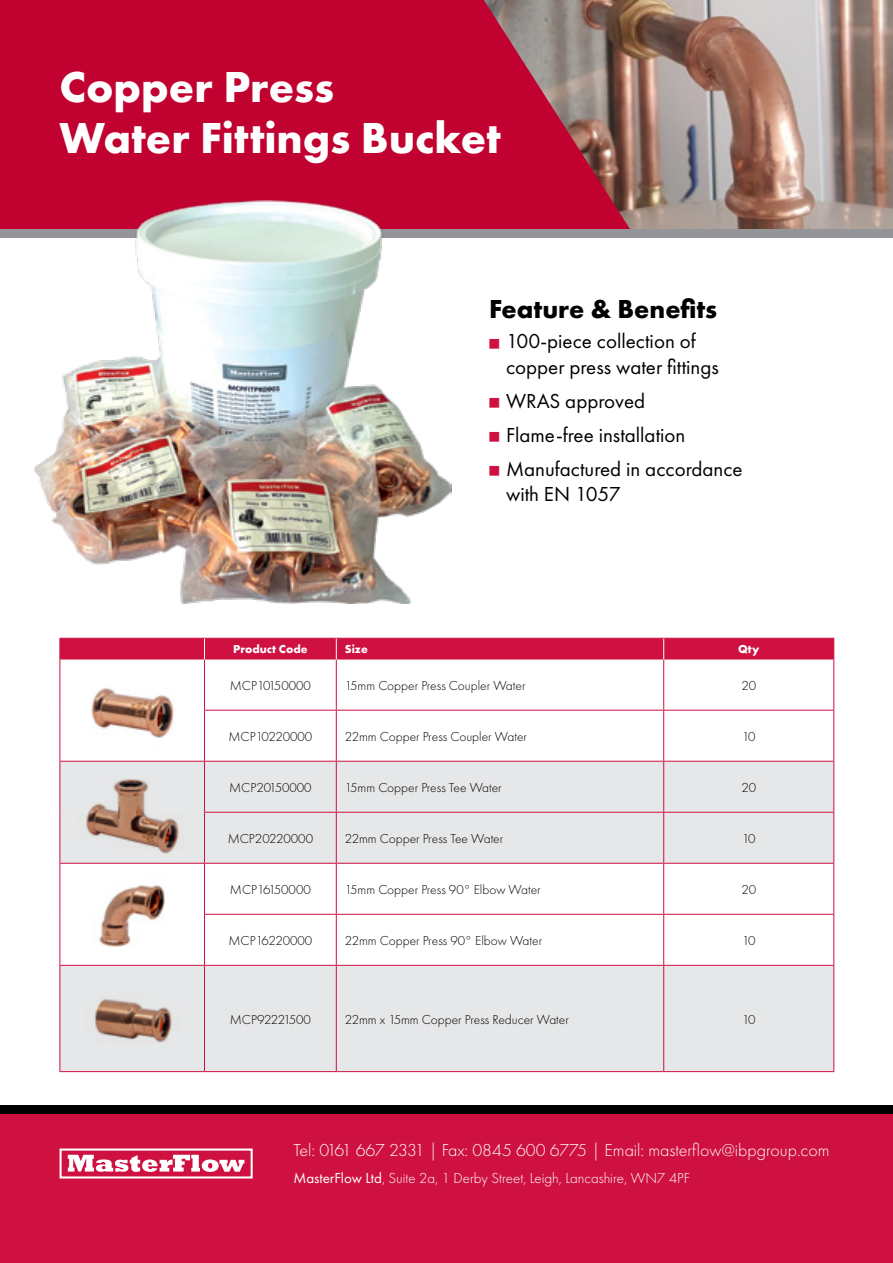
<style>
.page{position:relative;width:893px;height:1263px;background:#fff}
.page>*{position:absolute;margin:0;border:0;box-sizing:border-box;transform-origin:0 0}
.t1{font:700 45px/51px "Futura PT";color:#fff}
.t2{font:700 27px "Futura PT";color:#000}
.t3{font:21px/34px "Futura PT";color:#000}
.t4{font:300 18px "Futura PT";color:#fff}
.t5{font:300 15px "Futura PT";color:#fff}
.t6{font:300 13.5px "Futura PT";color:#000}
.t7{font:300 13.5px "Futura PT";letter-spacing:-.02em;color:#000}
.t8{font:700 12px "Futura PT";color:#fff}
.s1{font-weight:400}
</style>
<div class="page">
<img style="left:630px;top:0;width:263px;height:230px">
<svg style="left:0;top:0;width:630px;height:230px;background:#ba1138"></svg>
<div style="left:0;top:230px;width:893px;height:8px;background:#939598"></div>
<div style="left:0;top:1114px;width:893px;height:149px;background:#ce1141"></div>
<div style="left:60px;top:1148px;width:193px;height:30px;border:2px solid #fff"></div>
<svg style="left:68px;top:1155px;width:176px;height:17px"></svg>
<div style="left:61px;top:762px;width:772px;height:101px;background:#e6e7e8"></div>
<div style="left:205px;top:813px;width:628px;height:50px;background:#e6e7e8"></div>
<div style="left:61px;top:966px;width:772px;height:105px;background:#e6e7e8"></div>
<hr style="left:60px;top:659px;width:1px;height:51px;background:#ce1141">
<hr style="left:204px;top:659px;width:1px;height:51px;background:#ce1141">
<hr style="left:60px;top:710px;width:1px;height:51px;background:#ce1141">
<hr style="left:204px;top:710px;width:1px;height:51px;background:#ce1141">
<hr style="left:60px;top:761px;width:1px;height:51px;background:#ce1141">
<hr style="left:204px;top:761px;width:1px;height:51px;background:#ce1141">
<hr style="left:60px;top:812px;width:1px;height:51px;background:#ce1141">
<hr style="left:204px;top:813px;width:1px;height:50px;background:#ce1141">
<hr style="left:60px;top:864px;width:1px;height:50px;background:#ce1141">
<hr style="left:204px;top:864px;width:1px;height:50px;background:#ce1141">
<hr style="left:60px;top:914px;width:1px;height:51px;background:#ce1141">
<hr style="left:204px;top:915px;width:1px;height:50px;background:#ce1141">
<hr style="left:60px;top:966px;width:1px;height:105px;background:#ce1141">
<hr style="left:204px;top:966px;width:1px;height:105px;background:#ce1141">
<hr style="left:336px;top:659px;width:1px;height:51px;background:#ce1141">
<hr style="left:336px;top:710px;width:1px;height:51px;background:#ce1141">
<hr style="left:336px;top:761px;width:1px;height:51px;background:#ce1141">
<hr style="left:336px;top:813px;width:1px;height:50px;background:#ce1141">
<hr style="left:336px;top:864px;width:1px;height:50px;background:#ce1141">
<hr style="left:336px;top:915px;width:1px;height:50px;background:#ce1141">
<hr style="left:336px;top:966px;width:1px;height:105px;background:#ce1141">
<hr style="left:663px;top:659px;width:1px;height:51px;background:#ce1141">
<hr style="left:663px;top:710px;width:1px;height:51px;background:#ce1141">
<hr style="left:663px;top:761px;width:1px;height:51px;background:#ce1141">
<hr style="left:663px;top:813px;width:1px;height:50px;background:#ce1141">
<hr style="left:663px;top:864px;width:1px;height:50px;background:#ce1141">
<hr style="left:663px;top:915px;width:1px;height:50px;background:#ce1141">
<hr style="left:663px;top:966px;width:1px;height:105px;background:#ce1141">
<hr style="left:833px;top:659px;width:1px;height:51px;background:#ce1141">
<hr style="left:833px;top:710px;width:1px;height:51px;background:#ce1141">
<hr style="left:833px;top:761px;width:1px;height:51px;background:#ce1141">
<hr style="left:833px;top:813px;width:1px;height:50px;background:#ce1141">
<hr style="left:833px;top:864px;width:1px;height:50px;background:#ce1141">
<hr style="left:833px;top:915px;width:1px;height:50px;background:#ce1141">
<hr style="left:833px;top:966px;width:1px;height:105px;background:#ce1141">
<hr style="left:204px;top:710px;width:132px;height:1px;background:#ce1141">
<hr style="left:336px;top:710px;width:328px;height:1px;background:#ce1141">
<hr style="left:664px;top:710px;width:170px;height:1px;background:#ce1141">
<hr style="left:60px;top:761px;width:144px;height:1px;background:#ce1141">
<hr style="left:204px;top:761px;width:132px;height:1px;background:#ce1141">
<hr style="left:336px;top:761px;width:328px;height:1px;background:#ce1141">
<hr style="left:664px;top:761px;width:170px;height:1px;background:#ce1141">
<hr style="left:204px;top:812px;width:132px;height:1px;background:#ce1141">
<hr style="left:336px;top:812px;width:328px;height:1px;background:#ce1141">
<hr style="left:664px;top:812px;width:170px;height:1px;background:#ce1141">
<hr style="left:60px;top:863px;width:144px;height:1px;background:#ce1141">
<hr style="left:204px;top:863px;width:132px;height:1px;background:#ce1141">
<hr style="left:336px;top:863px;width:328px;height:1px;background:#ce1141">
<hr style="left:664px;top:863px;width:170px;height:1px;background:#ce1141">
<hr style="left:204px;top:914px;width:132px;height:1px;background:#ce1141">
<hr style="left:336px;top:914px;width:328px;height:1px;background:#ce1141">
<hr style="left:664px;top:914px;width:170px;height:1px;background:#ce1141">
<hr style="left:60px;top:965px;width:144px;height:1px;background:#ce1141">
<hr style="left:204px;top:965px;width:132px;height:1px;background:#ce1141">
<hr style="left:336px;top:965px;width:328px;height:1px;background:#ce1141">
<hr style="left:664px;top:965px;width:170px;height:1px;background:#ce1141">
<hr style="left:60px;top:1071px;width:144px;height:1px;background:#ce1141">
<hr style="left:204px;top:1071px;width:132px;height:1px;background:#ce1141">
<hr style="left:336px;top:1071px;width:328px;height:1px;background:#ce1141">
<hr style="left:664px;top:1071px;width:170px;height:1px;background:#ce1141">
<div style="left:60px;top:638px;width:774px;height:21px;background:#ce1141"></div>
<img style="left:91px;top:688px;width:83px;height:50px">
<img style="left:76px;top:767px;width:112px;height:90px">
<img style="left:99px;top:885px;width:66px;height:62px">
<img style="left:85px;top:972px;width:94px;height:93px">
<div style="left:0;top:1106px;width:893px;height:8px;background:#000"></div>
<img style="left:34px;top:201px;width:417px;height:403px">
<h1 class="t1" style="left:60px;top:61px;width:443px">Copper Press<br>Water Fittings Bucket</h1>
<h2 class="t2" style="left:489px;top:292px;width:230px">Feature &amp; Benefits</h2>
<h3 class="t3" style="left:506px;top:328px;width:214px;line-height:25.5px">100-piece collection of copper press water fittings</h3>
<h3 class="t3" style="left:506px;top:383px;width:238px">WRAS approved<br>Flame-free installation<br>Manufactured in accordance</h3>
<h3 class="t3" style="left:506px;top:477px;width:116px">with EN 1057</h3>
<p class="t8" style="left:233px;top:642px;width:76px">Product Code</p>
<p class="t8" style="left:345px;top:642px;width:25px">Size</p>
<p class="t8" style="left:738px;top:642px;width:23px">Qty</p>
<p class="t6" style="left:230px;top:678px;width:83px">MCP10150000</p>
<p class="t6" style="left:345px;top:678px;width:182px">15mm Copper Press Coupler Water</p>
<p class="t6" style="left:741px;top:678px;width:16px">20</p>
<p class="t6" style="left:228px;top:729px;width:85px">MCP10220000</p>
<p class="t6" style="left:345px;top:729px;width:184px">22mm Copper Press Coupler Water</p>
<p class="t6" style="left:742px;top:729px;width:15px">10</p>
<p class="t6" style="left:229px;top:780px;width:84px">MCP20150000</p>
<p class="t6" style="left:345px;top:780px;width:159px">15mm Copper Press Tee Water</p>
<p class="t6" style="left:741px;top:780px;width:16px">20</p>
<p class="t6" style="left:228px;top:831px;width:87px">MCP20220000</p>
<p class="t6" style="left:345px;top:831px;width:160px">22mm Copper Press Tee Water</p>
<p class="t6" style="left:742px;top:831px;width:15px">10</p>
<p class="t6" style="left:230px;top:882px;width:82px">MCP16150000</p>
<p class="t6" style="left:345px;top:882px;width:197px">15mm Copper Press 90° Elbow Water</p>
<p class="t6" style="left:741px;top:882px;width:16px">20</p>
<p class="t6" style="left:228px;top:933px;width:85px">MCP16220000</p>
<p class="t6" style="left:345px;top:933px;width:199px">22mm Copper Press 90° Elbow Water</p>
<p class="t6" style="left:742px;top:933px;width:15px">10</p>
<p class="t7" style="left:230px;top:1011px;width:83px">MCP92221500</p>
<p class="t6" style="left:345px;top:1011px;width:226px">22mm x 15mm Copper Press Reducer Water</p>
<p class="t6" style="left:742px;top:1011px;width:15px">10</p>
<h3 class="t4" style="left:293px;top:1140px;width:538px">Tel: 0161 667 2331 | Fax: 0845 600 6775 | Email: masterflow@ibpgroup.com</h3>
<p class="t5" style="left:293px;top:1169px;width:398px"><span class="s1">MasterFlow Ltd</span>, Suite 2a, 1 Derby Street, Leigh, Lancashire, WN7 4PF</p>
</div>
